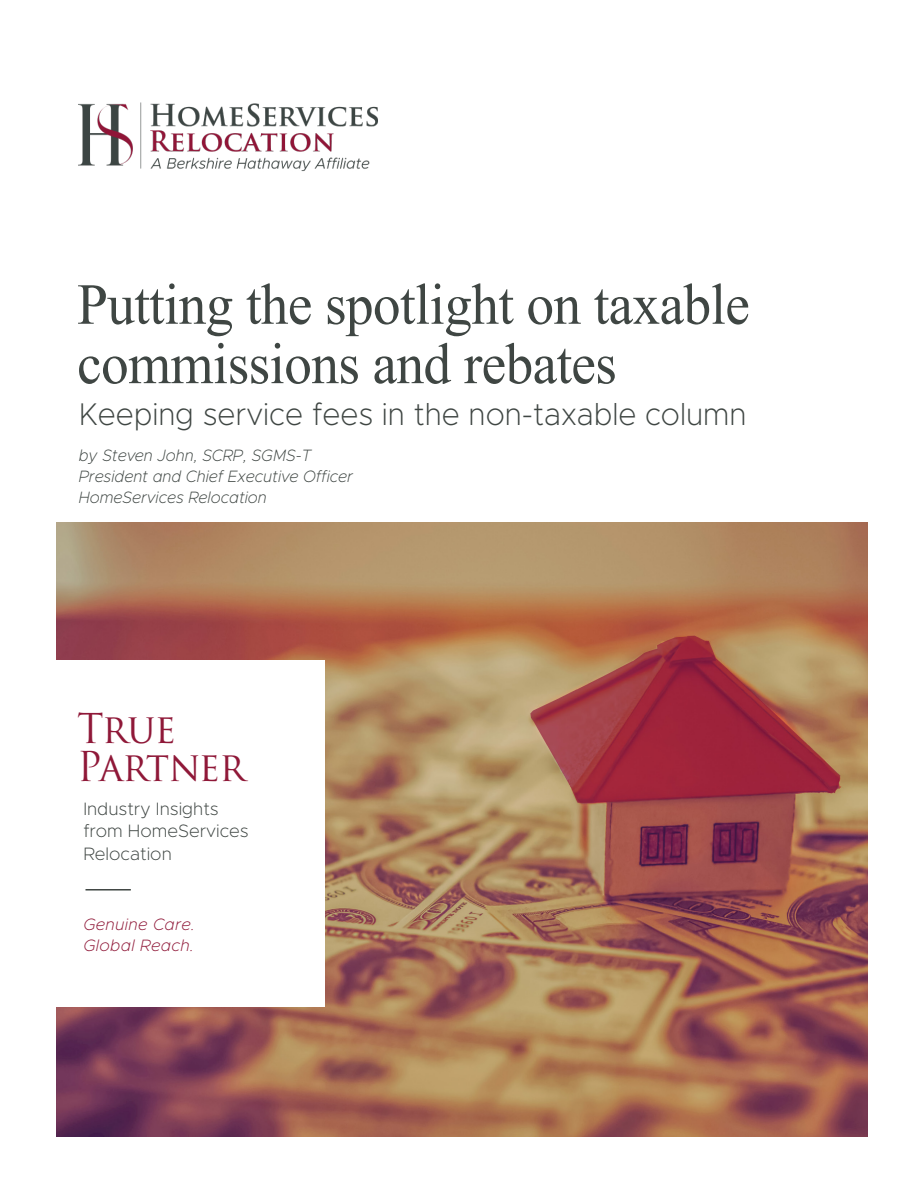
<style>
.page{position:relative;width:918px;height:1188px;background:#fff}
.page>*{position:absolute;margin:0;border:0;box-sizing:border-box;transform-origin:0 0}
.t1{font:58.05px/59.4px "Times New Roman";letter-spacing:-.01em;color:#3f4643;scale:.95 1}
.t2{font:40.05px/38.8px "Trajan Pro";letter-spacing:-.02em;color:#8f1838;scale:.96 1}
.t3{font:200 31.5px "Metropolis";color:#3f4643;scale:.96 1}
.t4{font:200 18px/22.5px "Metropolis";color:#3f4643}
.t5{font:italic 200 16.5px/21px "Metropolis";color:#3f4643;scale:.96 1}
.t6{font:italic 200 16.5px/21px "Metropolis";letter-spacing:.02em;color:#8f1838}
</style>
<div class="page">
<img style="left:56px;top:523px;width:811px;height:613px">
<img style="left:78px;top:102px;width:300px;height:70px">
<div style="left:41px;top:660px;width:284px;height:346px;background:#fff"></div>
<hr style="left:86px;top:889px;width:45px;height:2px;background:#3f4643">
<h1 class="t1" style="left:77px;top:273px;width:710px">Putting the spotlight on taxable commissions and rebates</h1>
<h3 class="t3" style="left:79px;top:394px;width:697px">Keeping service fees in the non-taxable column</h3>
<p class="t5" style="left:79px;top:445px;width:287px">by Steven John, SCRP, SGMS-T<br>President and Chief Executive Officer<br>HomeServices Relocation</p>
<h2 class="t2" style="left:77px;top:708px;width:177px">True<br>Partner</h2>
<p class="t4" style="left:83px;top:797px;width:167px">Industry Insights from HomeServices<br>Relocation</p>
<p class="t6" style="left:83px;top:913px;width:113px">Genuine Care.<br>Global Reach.</p>
</div>
